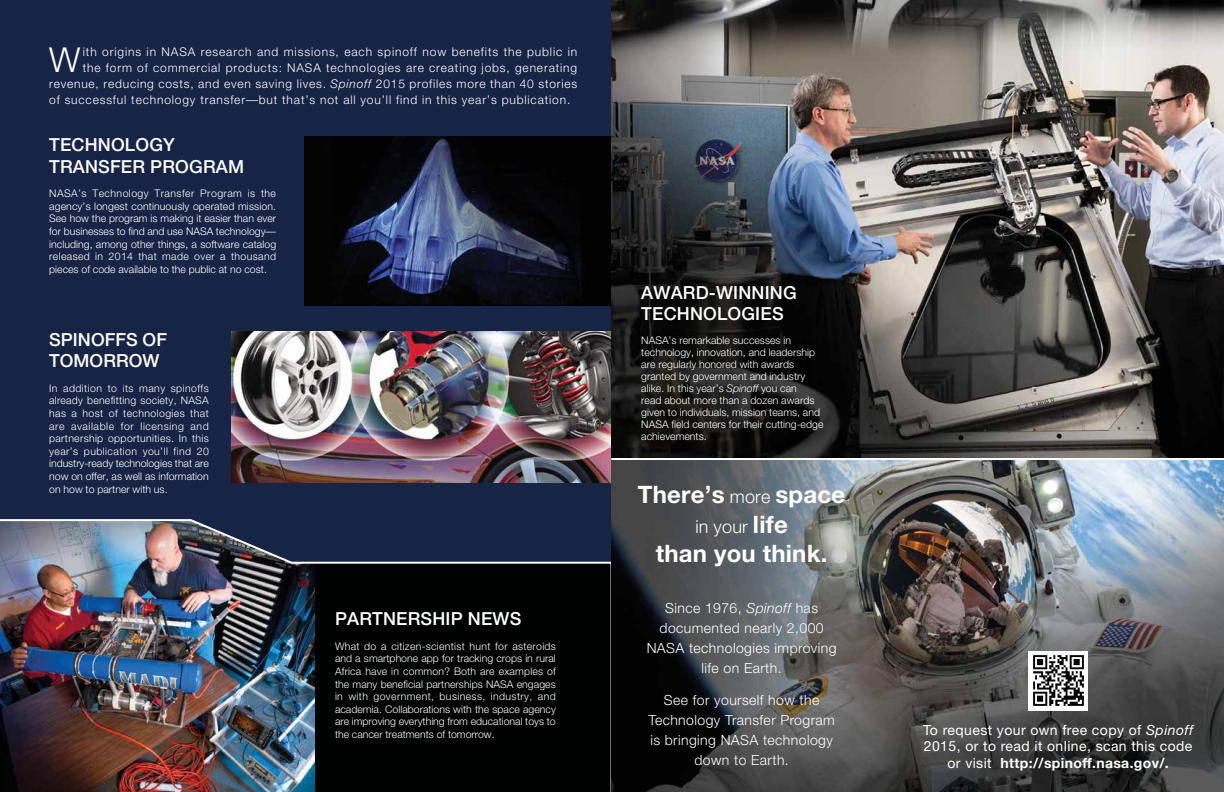
<style>
.page{position:relative;width:1224px;height:792px;background:#fff}
.page>*{position:absolute;margin:0;border:0;box-sizing:border-box;transform-origin:0 0}
.t1{font:300 34.4px "Helvetica Neue";color:#fff}
.t2{font:700 24px "Helvetica Neue";letter-spacing:.01em;color:#fff}
.t3{font:500 18px/21.6px "Helvetica Neue";letter-spacing:.01em;color:#fff}
.t4{font:300 18px "Helvetica Neue";letter-spacing:.01em;color:#fff}
.t5{font:300 14px/20px "Helvetica Neue";letter-spacing:.03em;color:#fff;text-align:center}
.t6{font:14px/16.8px "Helvetica Neue";letter-spacing:.03em;color:#fff;text-align:center}
.t7{font:300 12px "Helvetica Neue";letter-spacing:.07em;color:#fff}
.t8{font:300 10.5px/12.6px "Helvetica Neue";color:#fff;text-align:justify}
.s1{font-style:italic}
.s2{font-weight:300;font-size:18px}
.s3{font-weight:700;font-size:24px}
.s4{font-weight:700}
</style>
<div class="page">
<div style="left:0;top:0;width:612px;height:792px;background:#182446"></div>
<img style="left:0;top:519px;width:611px;height:273px">
<img style="left:305px;top:137px;width:306px;height:168px">
<img style="left:232px;top:332px;width:379px;height:151px">
<img style="left:611px;top:0;width:613px;height:458px">
<img style="left:611px;top:460px;width:613px;height:332px">
<hr style="left:611px;top:458px;width:613px;height:2px;background:#fff">
<img style="left:1028px;top:651px;width:60px;height:60px">
<h1 class="t1" style="left:49px;top:39px;width:33px">W</h1>
<p class="t7" style="left:83px;top:44px;width:496px">ith origins in NASA research and missions, each spinoff now benefits the public in</p>
<p class="t7" style="left:83px;top:60px;width:496px">the form of commercial products: NASA technologies are creating jobs, generating</p>
<p class="t7" style="left:49px;top:76px;width:529px">revenue, reducing costs, and even saving lives. <span class="s1">Spinoff</span> 2015 profiles more than 40 stories</p>
<p class="t7" style="left:49px;top:92px;width:523px">of successful technology transfer—but that’s not all you’ll find in this year’s publication.</p>
<h3 class="t3" style="left:49px;top:134px;width:196px">TECHNOLOGY<br>TRANSFER PROGRAM</h3>
<p class="t8" style="left:49px;top:187px;width:228px">NASA’s Technology Transfer Program is the agency’s longest continuously operated mission.<br>See how the program is making it easier than ever for businesses to find and use NASA technology— including, among other things, a software catalog released in 2014 that made over a thousand pieces of code available to the public at no cost.</p>
<h3 class="t3" style="left:49px;top:328px;width:119px">SPINOFFS OF<br>TOMORROW</h3>
<p class="t8" style="left:49px;top:382px;width:161px">In addition to its many spinoffs already benefitting society, NASA has a host of technologies that are available for licensing and partnership opportunities. In this year’s publication you’ll find 20 industry-ready technologies that are now on offer, as well as information on how to partner with us.</p>
<h3 class="t3" style="left:335px;top:608px;width:188px">PARTNERSHIP NEWS</h3>
<p class="t8" style="left:335px;top:639px;width:222px">What do a citizen-scientist hunt for asteroids and a smartphone app for tracking crops in rural Africa have in common? Both are examples of the many beneficial partnerships NASA engages in with government, business, industry, and academia. Collaborations with the space agency are improving everything from educational toys to the cancer treatments of tomorrow.</p>
<h3 class="t3" style="left:641px;top:281px;width:157px">AWARD-WINNING<br>TECHNOLOGIES</h3>
<p class="t8" style="left:641px;top:334px;width:184px;line-height:12px;text-align:left">NASA’s remarkable successes in technology, innovation, and leadership are regularly honored with awards granted by government and industry alike. In this year’s <span class="s1">Spinoff</span> you can<br>read about more than a dozen awards given to individuals, mission teams, and NASA field centers for their cutting-edge achievements.</p>
<h2 class="t2" style="left:638px;top:480px;width:209px">There’s <span class="s2">more</span> space</h2>
<h3 class="t4" style="left:695px;top:516px;width:94px">in your <span class="s3">life</span></h3>
<h2 class="t2" style="left:656px;top:539px;width:173px">than you think.</h2>
<h3 class="t5" style="left:647px;top:597px;width:191px">Since 1976, <span class="s1">Spinoff</span> has documented nearly 2,000<br>NASA technologies improving life on Earth.</h3>
<h3 class="t5" style="left:648px;top:689px;width:188px">See for yourself how the<br>Technology Transfer Program is bringing NASA technology down to Earth.</h3>
<h3 class="t6" style="left:923px;top:721px;width:272px">To request your own free copy of <span class="s1">Spinoff<br></span>2015, or to read it online, scan this code or visit <span class="s4">http://spinoff.nasa.gov/.</span></h3>
</div>
